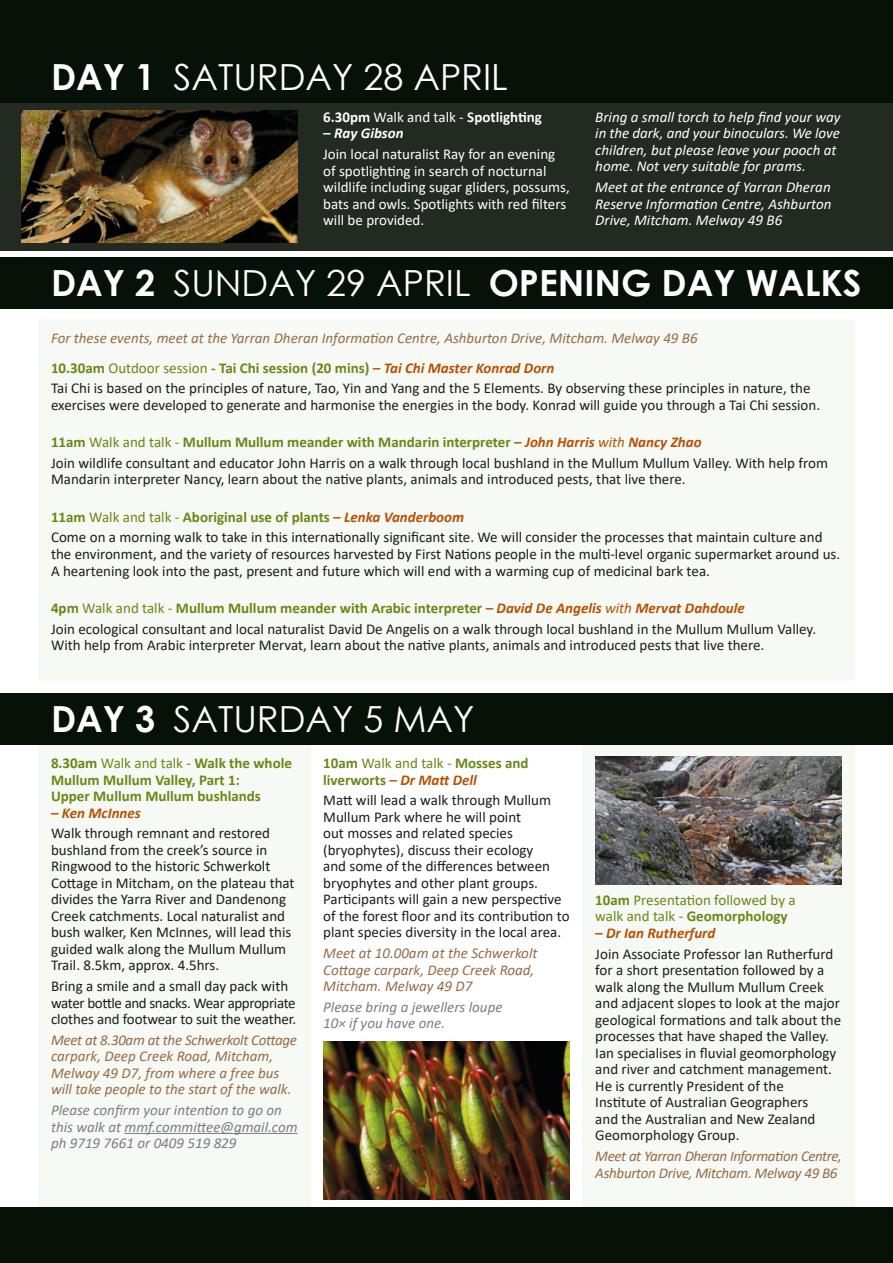
<style>
.page{position:relative;width:893px;height:1263px;background:#fff}
.page>*{position:absolute;margin:0;border:0;box-sizing:border-box;transform-origin:0 0}
.day_head{font:36px "Century Gothic";color:#fff}
.day_head-2{font:700 36px "Century Gothic";color:#fff}
.body_text{font:15px/16.5px "Calibri";color:#1d1d1b}
.event_title{font:700 15px/16.5px "Calibri";color:#688816}
.body_text-2{font:italic 15px/16.5px "Calibri";color:#fff}
.event_venue{font:italic 15px/16.5px "Calibri";color:#966c46}
.body_text-3{font:15px/16.5px "Calibri";color:#fff}
.event_notes{font:italic 15px/16.5px "Calibri";color:#7c7d89}
.event_notes-2{font:italic 15px "Calibri";color:#966c46}
.event_venue-2{font:italic 15px/16.5px "Calibri";letter-spacing:-.03em;color:#966c46}
.event_title-2{font:15px/16.5px "Calibri";color:#688816}
.event_title-3{font:700 15px "Calibri";color:#fff}
.event_title-4{font:italic 700 15px "Calibri";color:#b65103}
.event_title-5{font:italic 700 15px "Calibri";color:#fff}
.s1{font-weight:700}
.s2{font-weight:400}
.s3{font-style:italic;color:#b65103}
.s4{font-weight:400;font-style:italic;color:#b65103}
</style>
<div class="page">
<div style="left:0;top:81px;width:893px;height:170px;background:#222a21"></div>
<div style="left:583px;top:706px;width:272px;height:519px;background:#f7f9f4"></div>
<div style="left:38px;top:710px;width:272px;height:523px;background:#f7f9f4"></div>
<div style="left:0;top:51px;width:893px;height:51px;background:#061107"></div>
<div style="left:0;top:257px;width:893px;height:51px;background:#061107"></div>
<div style="left:0;top:693px;width:893px;height:51px;background:#061107"></div>
<div style="left:0;top:0;width:893px;height:55px;background:#061107"></div>
<div style="left:0;top:1208px;width:893px;height:55px;background:#061107"></div>
<div style="left:38px;top:319px;width:817px;height:361px;background:#f7f9f4"></div>
<hr style="left:125px;top:1133px;width:173px;height:1px;background:#7c7d89">
<img style="left:323px;top:1042px;width:247px;height:157px">
<img style="left:21px;top:111px;width:277px;height:131px">
<img style="left:595px;top:757px;width:247px;height:127px">
<p class="day_head" style="left:51px;top:52px;width:458px"><span class="s1">DAY 1</span> SATURDAY 28 APRIL</p>
<p class="event_title-3" style="left:323px;top:106px;width:220px">6.30pm <span class="s2">Walk and talk -</span> Spotlighting</p>
<p class="event_title-5" style="left:323px;top:123px;width:82px">– Ray Gibson</p>
<p class="body_text-3" style="left:323px;top:145px;width:248px">Join local naturalist Ray for an evening of spotlighting in search of nocturnal wildlife including sugar gliders, possums, bats and owls. Spotlights with red filters will be provided.</p>
<p class="body_text-2" style="left:595px;top:108px;width:247px">Bring a small torch to help find your way in the dark, and your binoculars. We love children, but please leave your pooch at home. Not very suitable for prams.</p>
<p class="body_text-2" style="left:595px;top:178px;width:238px;text-align:justify">Meet at the entrance of Yarran Dheran Reserve Information Centre, Ashburton Drive, Mitcham. Melway 49 B6</p>
<p class="day_head-2" style="left:51px;top:256px;width:812px">DAY 2 <span class="s2">SUNDAY 29 APRIL</span> OPENING DAY WALKS</p>
<p class="event_notes-2" style="left:51px;top:328px;width:648px">For these events, meet at the Yarran Dheran Information Centre, Ashburton Drive, Mitcham. Melway 49 B6</p>
<p class="event_title" style="left:51px;top:359px;width:505px">10.30am <span class="s2">Outdoor session</span> - Tai Chi session (20 mins) <span class="s3">– Tai Chi Master Konrad Dorn</span></p>
<p class="body_text" style="left:51px;top:380px;width:771px">Tai Chi is based on the principles of nature, Tao, Yin and Yang and the 5 Elements. By observing these principles in nature, the exercises were developed to generate and harmonise the energies in the body. Konrad will guide you through a Tai Chi session.</p>
<p class="event_title" style="left:51px;top:434px;width:652px">11am <span class="s2">Walk and talk -</span> Mullum Mullum meander with Mandarin interpreter <span class="s3">– John Harris</span> <span class="s4">with</span> <span class="s3">Nancy Zhao</span></p>
<p class="body_text" style="left:51px;top:454px;width:778px">Join wildlife consultant and educator John Harris on a walk through local bushland in the Mullum Mullum Valley. With help from<br>Mandarin interpreter Nancy, learn about the native plants, animals and introduced pests, that live there.</p>
<p class="event_title" style="left:51px;top:508px;width:415px">11am <span class="s2">Walk and talk -</span> Aboriginal use of plants <span class="s3">– Lenka Vanderboom</span></p>
<p class="body_text" style="left:51px;top:529px;width:791px">Come on a morning walk to take in this internationally significant site. We will consider the processes that maintain culture and the environment, and the variety of resources harvested by First Nations people in the multi-level organic supermarket around us.<br>A heartening look into the past, present and future which will end with a warming cup of medicinal bark tea.</p>
<p class="event_title" style="left:51px;top:599px;width:695px">4pm <span class="s2">Walk and talk -</span> Mullum Mullum meander with Arabic interpreter <span class="s3">– David De Angelis</span> <span class="s4">with</span> <span class="s3">Mervat Dahdoule</span></p>
<p class="body_text" style="left:51px;top:620px;width:767px">Join ecological consultant and local naturalist David De Angelis on a walk through local bushland in the Mullum Mullum Valley.<br>With help from Arabic interpreter Mervat, learn about the native plants, animals and introduced pests that live there.</p>
<p class="day_head" style="left:51px;top:694px;width:425px"><span class="s1">DAY 3</span> SATURDAY 5 MAY</p>
<p class="event_title" style="left:51px;top:755px;width:242px">8.30am <span class="s2">Walk and talk -</span> Walk the whole<br>Mullum Mullum Valley, Part 1:<br>Upper Mullum Mullum bushlands</p>
<p class="event_title-4" style="left:51px;top:802px;width:91px">– Ken McInnes</p>
<p class="body_text" style="left:51px;top:825px;width:245px">Walk through remnant and restored bushland from the creek’s source in Ringwood to the historic Schwerkolt Cottage in Mitcham, on the plateau that divides the Yarra River and Dandenong Creek catchments. Local naturalist and bush walker, Ken McInnes, will lead this guided walk along the Mullum Mullum Trail. 8.5km, approx. 4.5hrs.</p>
<p class="body_text" style="left:51px;top:977px;width:247px">Bring a smile and a small day pack with water bottle and snacks. Wear appropriate clothes and footwear to suit the weather.</p>
<p class="event_venue" style="left:51px;top:1031px;width:248px">Meet at 8.30am at the Schwerkolt Cottage carpark, Deep Creek Road, Mitcham, Melway 49 D7, from where a free bus will take people to the start of the walk.</p>
<p class="event_notes" style="left:51px;top:1101px;width:248px">Please confirm your intention to go on this walk at mmf.committee@gmail.com ph 9719 7661 or 0409 519 829</p>
<p class="event_title" style="left:323px;top:755px;width:207px">10am <span class="s2">Walk and talk -</span> Mosses and liverworts <span class="s3">– Dr Matt Dell</span></p>
<p class="body_text" style="left:323px;top:792px;width:248px">Matt will lead a walk through Mullum Mullum Park where he will point<br>out mosses and related species (bryophytes), discuss their ecology<br>and some of the differences between bryophytes and other plant groups.<br>Participants will gain a new perspective of the forest floor and its contribution to plant species diversity in the local area.</p>
<p class="event_venue" style="left:323px;top:944px;width:216px">Meet at 10.00am at the Schwerkolt<br>Cottage carpark, Deep Creek Road,<br>Mitcham. Melway 49 D7</p>
<p class="event_notes" style="left:323px;top:998px;width:181px">Please bring a jewellers loupe<br>10× if you have one.</p>
<p class="event_title-2" style="left:595px;top:891px;width:202px"><span class="s1">10am</span> Presentation followed by a walk and talk - <span class="s1">Geomorphology</span></p>
<p class="event_title-4" style="left:595px;top:922px;width:122px">– Dr Ian Rutherfurd</p>
<p class="body_text" style="left:595px;top:945px;width:247px">Join Associate Professor Ian Rutherfurd for a short presentation followed by a walk along the Mullum Mullum Creek and adjacent slopes to look at the major geological formations and talk about the processes that have shaped the Valley.<br>Ian specialises in fluvial geomorphology and river and catchment management.<br>He is currently President of the<br>Institute of Australian Geographers<br>and the Australian and New Zealand Geomorphology Group.</p>
<p class="event_venue-2" style="left:595px;top:1147px;width:248px">Meet at Yarran Dheran Information Centre,<br>Ashburton Drive, Mitcham. Melway 49 B6</p>
</div>
